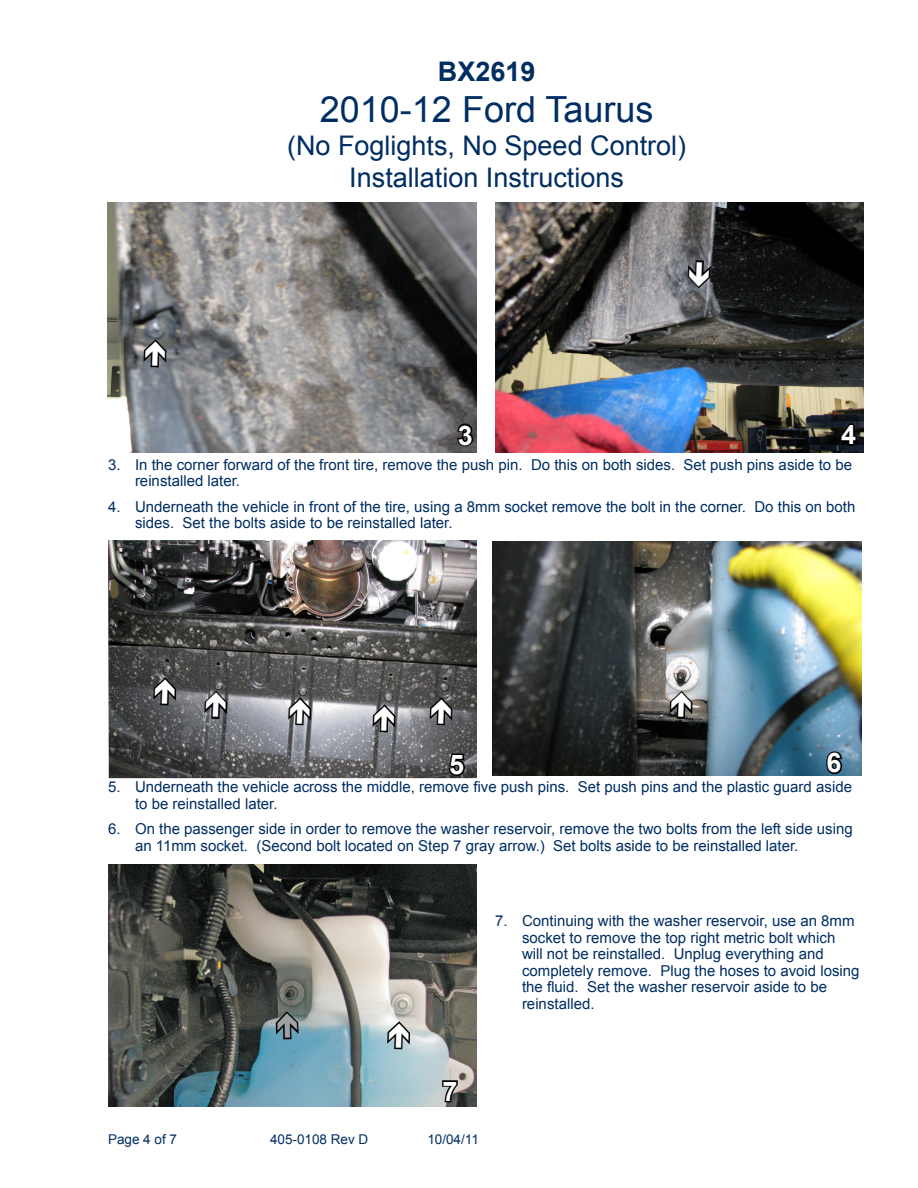
<style>
.page{position:relative;width:918px;height:1188px;background:#fff}
.page>*{position:absolute;margin:0;border:0;box-sizing:border-box;transform-origin:0 0}
.t1{font:36px "Arial";color:#002d62}
.t2{font:27px/32.4px "Arial";color:#002d62;text-align:center}
.t3{font:700 27px "Arial";color:#002d62}
.t4{font:700 27px "Arial";color:#fff}
.t5{font:15px/16.5px "Arial";color:#002d62}
.t6{font:13.5px "Arial";color:#002d62}
</style>
<div class="page">
<img style="left:108px;top:202px;width:369px;height:250px">
<svg style="left:456px;top:421px;width:19px;height:27px"></svg>
<img style="left:495px;top:202px;width:369px;height:250px">
<svg style="left:839px;top:421px;width:20px;height:26px"></svg>
<img style="left:108px;top:864px;width:369px;height:243px">
<svg style="left:441px;top:1079px;width:18px;height:25px"></svg>
<img style="left:108px;top:540px;width:369px;height:238px">
<svg style="left:447px;top:752px;width:20px;height:25px"></svg>
<img style="left:492px;top:541px;width:369px;height:234px">
<svg style="left:824px;top:750px;width:20px;height:26px"></svg>
<svg style="left:141px;top:337px;width:28px;height:32px"></svg>
<svg style="left:577px;top:284px;width:32px;height:28px"></svg>
<svg style="left:685px;top:259px;width:28px;height:31px"></svg>
<svg style="left:385px;top:1019px;width:28px;height:32px"></svg>
<svg style="left:540px;top:641px;width:27px;height:32px"></svg>
<svg style="left:151px;top:675px;width:28px;height:32px"></svg>
<svg style="left:427px;top:695px;width:28px;height:32px"></svg>
<svg style="left:202px;top:689px;width:28px;height:32px"></svg>
<svg style="left:286px;top:695px;width:28px;height:32px"></svg>
<svg style="left:667px;top:689px;width:28px;height:32px"></svg>
<svg style="left:370px;top:702px;width:28px;height:32px"></svg>
<svg style="left:273px;top:1009px;width:28px;height:32px"></svg>
<h2 class="t3" style="left:438px;top:53px;width:99px">BX2619</h2>
<h1 class="t1" style="left:320px;top:85px;width:335px">2010-12 Ford Taurus</h1>
<h2 class="t2" style="left:287px;top:129px;width:401px">(No Foglights, No Speed Control)<br>Installation Instructions</h2>
<h2 class="t4" style="left:458px;top:417px;width:17px">3</h2>
<h2 class="t4" style="left:841px;top:417px;width:17px">4</h2>
<p class="t5" style="left:135px;top:457px;width:719px;text-indent:-27px">3. In the corner forward of the front tire, remove the push pin. Do this on both sides. Set push pins aside to be reinstalled later.</p>
<p class="t5" style="left:135px;top:499px;width:722px;text-indent:-27px">4. Underneath the vehicle in front of the tire, using a 8mm socket remove the bolt in the corner. Do this on both sides. Set the bolts aside to be reinstalled later.</p>
<h2 class="t4" style="left:449px;top:747px;width:17px">5</h2>
<h2 class="t4" style="left:827px;top:745px;width:17px">6</h2>
<p class="t5" style="left:135px;top:779px;width:719px;text-indent:-27px">5. Underneath the vehicle across the middle, remove five push pins. Set push pins and the plastic guard aside to be reinstalled later.</p>
<p class="t5" style="left:135px;top:821px;width:719px;text-indent:-27px">6. On the passenger side in order to remove the washer reservoir, remove the two bolts from the left side using an 11mm socket. (Second bolt located on Step 7 gray arrow.) Set bolts aside to be reinstalled later.</p>
<p class="t5" style="left:522px;top:913px;width:339px;text-indent:-27px">7. Continuing with the washer reservoir, use an 8mm socket to remove the top right metric bolt which will not be reinstalled. Unplug everything and completely remove. Plug the hoses to avoid losing the fluid. Set the washer reservoir aside to be reinstalled.</p>
<h2 class="t4" style="left:442px;top:1073px;width:17px">7</h2>
<p class="t6" style="left:108px;top:1130px;width:71px">Page 4 of 7</p>
<p class="t6" style="left:270px;top:1130px;width:100px">405-0108 Rev D</p>
<p class="t6" style="left:427px;top:1130px;width:53px">10/04/11</p>
</div>
